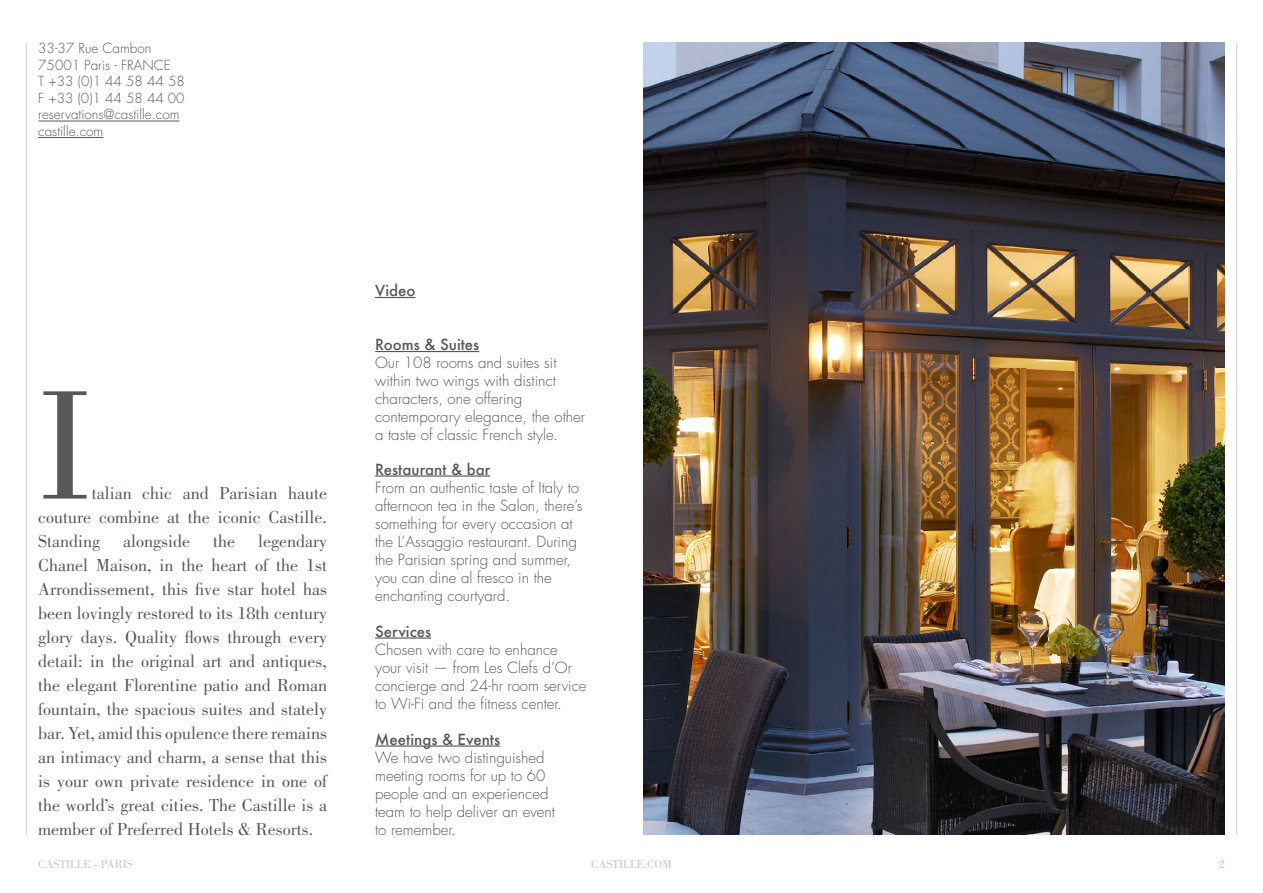
<style>
.page{position:relative;width:1263px;height:893px;background:#fff}
.page>*{position:absolute;margin:0;border:0;box-sizing:border-box;transform-origin:0 0}
.t1{font:160.5px "Bodoni";color:#55585a}
.t2{font:18px/24px "Bodoni";color:#55585a;text-align:justify}
.t3{font:300 15px/18px "Futura LT";color:#55585a}
.t4{font:500 15px "Futura";color:#55585a}
.t5{font:300 13.5px/16.5px "Futura LT";color:#55585a}
.t6{font:12px "Bodoni";color:#cfc5b7}
</style>
<div class="page">
<hr style="left:26px;top:43px;width:1px;height:792px;background:#55585a">
<hr style="left:1236px;top:43px;width:1px;height:792px;background:#55585a">
<img style="left:643px;top:43px;width:582px;height:792px">
<hr style="left:38px;top:121px;width:141px;height:1px;background:#55585a">
<hr style="left:38px;top:137px;width:65px;height:1px;background:#55585a">
<hr style="left:375px;top:297px;width:40px;height:1px;background:#55585a">
<hr style="left:375px;top:351px;width:104px;height:1px;background:#55585a">
<hr style="left:375px;top:475px;width:115px;height:2px;background:#55585a">
<hr style="left:375px;top:637px;width:56px;height:2px;background:#55585a">
<hr style="left:375px;top:745px;width:125px;height:2px;background:#55585a">
<p class="t5" style="left:38px;top:41px;width:148px">33-37 Rue Cambon<br>75001 Paris - FRANCE<br>T +33 (0)1 44 58 44 58<br>F +33 (0)1 44 58 44 00 reservations@castille.com castille.com</p>
<h1 class="t1" style="left:38px;top:356px;width:55px">I</h1>
<p class="t2" style="left:38px;top:481px;width:290px;text-indent:53px">talian chic and Parisian haute couture combine at the iconic Castille.<br>Standing</p>
<p class="t2" style="left:38px;top:529px;width:290px;text-indent:220px">legendary Chanel Maison, in the heart of the 1st Arrondissement, this five star hotel has been lovingly restored to its 18th century glory days. Quality flows through every detail: in the original art and antiques, the elegant Florentine patio and Roman fountain, the spacious suites and stately bar. Yet, amid this opulence there remains an intimacy and charm, a sense that this is your own private residence in one of the world’s great cities. The Castille is a member of Preferred Hotels &amp; Resorts.</p>
<p class="t2" style="left:123px;top:529px;width:68px">alongside</p>
<p class="t2" style="left:213px;top:529px;width:23px">the</p>
<p class="t4" style="left:375px;top:280px;width:42px">Video</p>
<p class="t4" style="left:375px;top:334px;width:106px">Rooms &amp; Suites</p>
<p class="t3" style="left:375px;top:354px;width:211px">Our 108 rooms and suites sit within two wings with distinct characters, one offering contemporary elegance, the other a taste of classic French style.</p>
<p class="t4" style="left:375px;top:459px;width:117px">Restaurant &amp; bar</p>
<p class="t3" style="left:375px;top:479px;width:209px">From an authentic taste of Italy to afternoon tea in the Salon, there’s something for every occasion at the L’Assaggio restaurant. During the Parisian spring and summer, you can dine al fresco in the enchanting courtyard.</p>
<p class="t4" style="left:375px;top:621px;width:58px">Services</p>
<p class="t3" style="left:375px;top:641px;width:213px">Chosen with care to enhance your visit — from Les Clefs d’Or concierge and 24-hr room service to Wi-Fi and the fitness center.</p>
<p class="t4" style="left:375px;top:729px;width:126px">Meetings &amp; Events</p>
<p class="t3" style="left:375px;top:749px;width:181px">We have two distinguished meeting rooms for up to 60 people and an experienced team to help deliver an event to remember.</p>
<p class="t6" style="left:38px;top:858px;width:96px">CASTILLE - PARIS</p>
<p class="t6" style="left:591px;top:858px;width:82px">CASTILLE.COM</p>
<p class="t6" style="left:1219px;top:858px;width:7px">2</p>
</div>
